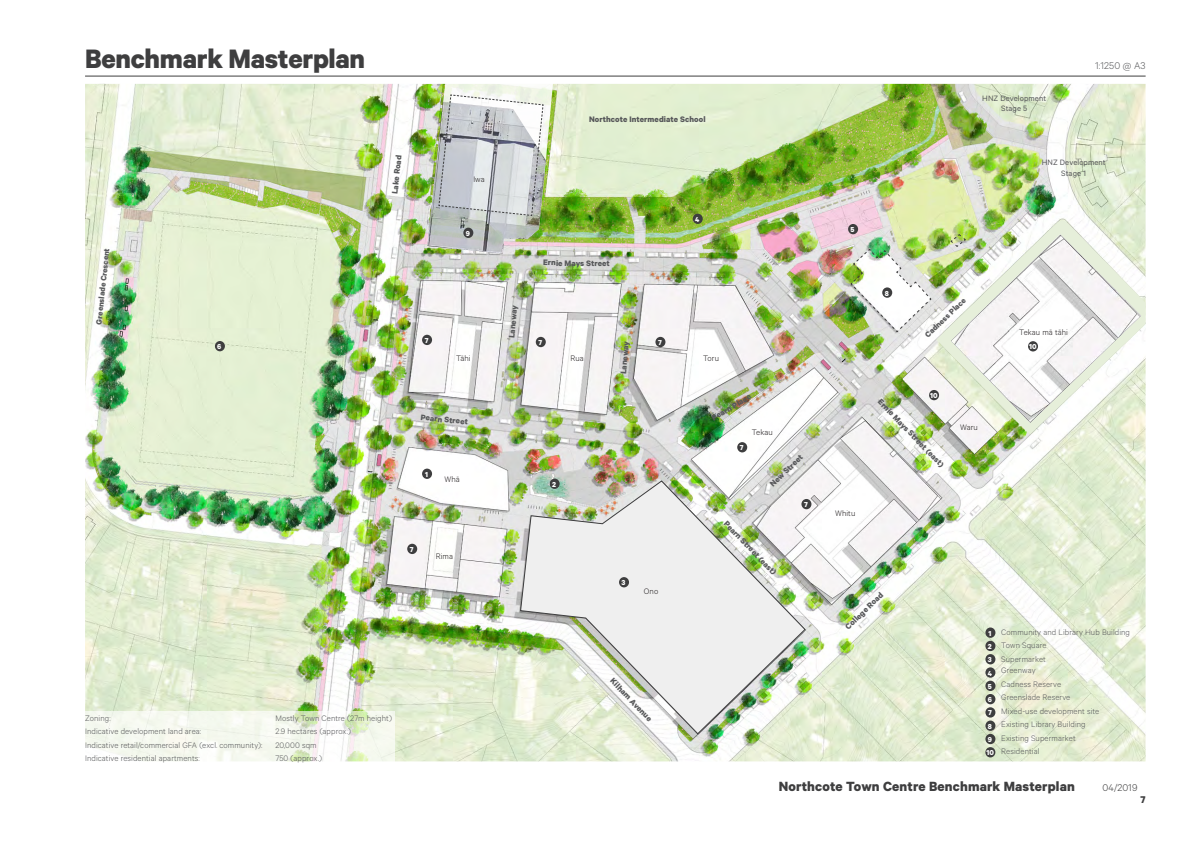
<style>
.page{position:relative;width:1191px;height:842px;background:#fff}
.page>*{position:absolute;margin:0;border:0;box-sizing:border-box;transform-origin:0 0}
.Heading_non-numbered{font:700 30px "Calibre";letter-spacing:-.01em;color:#3e3e3f}
.t1{font:700 15px "Calibre";letter-spacing:.01em;color:#3e3e3f}
.Body{font:300 11px "Calibre";letter-spacing:.01em;color:#57585a}
.t2{font:300 11px "Calibre";letter-spacing:.01em;color:#3e3e3f}
.t3{font:700 11px "Calibre";color:#3e3e3f}
.Body-2{font:300 9px "Calibre";letter-spacing:.01em;color:#57585a}
.Body-3{font:700 9px "Calibre";letter-spacing:.01em;color:#57585a}
.Body-4{font:300 9px "Calibre";letter-spacing:.01em;color:#231f20}
.Body-5{font:8.8px "Calibre";letter-spacing:.01em;color:#57585a}
.Body-6{font:700 8.8px "Calibre";color:#57585a}
.Body-7{font:700 8.1px "Calibre";color:#fff}
</style>
<div class="page">
<img style="left:85px;top:84px;width:1060px;height:677px">
<img style="left:936px;top:218px;width:209px;height:216px">
<div style="left:549px;top:479px;width:10px;height:10px;background:#3e3e3f;border-radius:50%"></div>
<div style="left:848px;top:224px;width:10px;height:10px;background:#3e3e3f;border-radius:50%"></div>
<div style="left:693px;top:214px;width:10px;height:10px;background:#3e3e3f;border-radius:50%"></div>
<div style="left:422px;top:469px;width:10px;height:10px;background:#3e3e3f;border-radius:50%"></div>
<div style="left:737px;top:442px;width:10px;height:10px;background:#3e3e3f;border-radius:50%"></div>
<div style="left:801px;top:499px;width:10px;height:10px;background:#3e3e3f;border-radius:50%"></div>
<div style="left:407px;top:544px;width:10px;height:10px;background:#3e3e3f;border-radius:50%"></div>
<div style="left:422px;top:335px;width:10px;height:10px;background:#3e3e3f;border-radius:50%"></div>
<div style="left:215px;top:341px;width:10px;height:10px;background:#3e3e3f;border-radius:50%"></div>
<div style="left:536px;top:337px;width:10px;height:10px;background:#3e3e3f;border-radius:50%"></div>
<div style="left:655px;top:337px;width:10px;height:10px;background:#3e3e3f;border-radius:50%"></div>
<hr style="left:85px;top:76px;width:1060px;height:1px;background:#3e3e3f">
<svg style="left:520px;top:481px;width:285px;height:253px"></svg>
<img style="left:427px;top:84px;width:126px;height:173px">
<svg style="left:85px;top:711px;width:310px;height:51px;fill:#f5f9ef"></svg>
<img style="left:850px;top:248px;width:81px;height:85px">
<svg style="left:950px;top:234px;width:191px;height:189px"></svg>
<div style="left:1028px;top:341px;width:10px;height:10px;background:#3e3e3f;border-radius:50%"></div>
<div style="left:929px;top:390px;width:10px;height:10px;background:#3e3e3f;border-radius:50%"></div>
<div style="left:619px;top:577px;width:10px;height:10px;background:#3e3e3f;border-radius:50%"></div>
<div style="left:463px;top:228px;width:10px;height:10px;background:#3e3e3f;border-radius:50%"></div>
<div style="left:985px;top:627px;width:10px;height:11px;background:#3e3e3f;border-radius:50%"></div>
<div style="left:985px;top:641px;width:10px;height:10px;background:#3e3e3f;border-radius:50%"></div>
<div style="left:985px;top:654px;width:10px;height:10px;background:#3e3e3f;border-radius:50%"></div>
<div style="left:985px;top:667px;width:10px;height:11px;background:#3e3e3f;border-radius:50%"></div>
<div style="left:985px;top:681px;width:10px;height:10px;background:#3e3e3f;border-radius:50%"></div>
<div style="left:985px;top:694px;width:10px;height:10px;background:#3e3e3f;border-radius:50%"></div>
<div style="left:985px;top:707px;width:10px;height:11px;background:#3e3e3f;border-radius:50%"></div>
<div style="left:985px;top:720px;width:10px;height:11px;background:#3e3e3f;border-radius:50%"></div>
<div style="left:985px;top:734px;width:10px;height:10px;background:#3e3e3f;border-radius:50%"></div>
<svg style="left:438px;top:94px;width:106px;height:122px;background:#c9cdcf"></svg>
<div style="left:985px;top:747px;width:10px;height:10px;background:#3e3e3f;border-radius:50%"></div>
<p class="Heading_non-numbered" style="left:85px;top:40px;width:282px">Benchmark Masterplan</p>
<p class="Body-6" style="left:93px;top:324px;width:78px;rotate:-84deg">Greenslade Crescent</p>
<p class="Body-7" style="left:217px;top:342px;width:6px">6</p>
<p class="Body-3" style="left:389px;top:193px;width:40px;rotate:-84deg">Lake Road</p>
<p class="Body-4" style="left:473px;top:174px;width:13px">Iwa</p>
<p class="Body-7" style="left:466px;top:228px;width:6px">9</p>
<p class="Body-7" style="left:425px;top:335px;width:5px">7</p>
<p class="Body-4" style="left:456px;top:353px;width:16px">Tāhi</p>
<p class="Body-3" style="left:421px;top:411px;width:49px;rotate:6deg">Pearn Street</p>
<p class="Body-7" style="left:425px;top:469px;width:4px">1</p>
<p class="Body-4" style="left:444px;top:474px;width:17px">Whā</p>
<p class="Body-7" style="left:410px;top:544px;width:5px">7</p>
<p class="Body-4" style="left:436px;top:551px;width:19px">Rima</p>
<p class="Body-2" style="left:85px;top:713px;width:27px">Zoning:</p>
<p class="Body-2" style="left:85px;top:726px;width:118px">Indicative development land area:</p>
<p class="Body-2" style="left:85px;top:740px;width:179px">Indicative retail/commercial GFA (excl. community):</p>
<p class="Body-2" style="left:85px;top:753px;width:116px">Indicative residential apartments:</p>
<p class="Body-2" style="left:275px;top:713px;width:118px">Mostly Town Centre (27m height)</p>
<p class="Body-2" style="left:275px;top:726px;width:77px">2.9 hectares (approx.)</p>
<p class="Body-2" style="left:275px;top:740px;width:43px">20,000 sqm</p>
<p class="Body-2" style="left:275px;top:753px;width:48px">750 (approx.)</p>
<p class="Body-3" style="left:506px;top:338px;width:35px;rotate:-85deg">Laneway</p>
<p class="Body-3" style="left:589px;top:114px;width:118px">Northcote Intermediate School</p>
<p class="Body-3" style="left:543px;top:257px;width:68px;rotate:1deg">Ernie Mays Street</p>
<p class="Body-7" style="left:695px;top:214px;width:6px">4</p>
<p class="Body-7" style="left:538px;top:338px;width:5px">7</p>
<p class="Body-7" style="left:658px;top:338px;width:5px">7</p>
<p class="Body-3" style="left:618px;top:374px;width:35px;rotate:-85deg">Laneway</p>
<p class="Body-4" style="left:570px;top:353px;width:15px">Rua</p>
<p class="Body-4" style="left:703px;top:353px;width:17px">Toru</p>
<p class="Body-3" style="left:709px;top:414px;width:46px;rotate:-31deg">Pearn Place</p>
<p class="Body-7" style="left:552px;top:479px;width:5px">2</p>
<p class="Body-7" style="left:621px;top:578px;width:5px">3</p>
<p class="Body-4" style="left:644px;top:586px;width:16px">Ono</p>
<p class="Body-3" style="left:616px;top:675px;width:58px;rotate:46deg">Kilham Avenue</p>
<p class="Body-7" style="left:740px;top:443px;width:5px">7</p>
<p class="Body-4" style="left:751px;top:427px;width:23px">Tekau</p>
<p class="Body-3" style="left:767px;top:481px;width:43px;rotate:-44deg">New Street</p>
<p class="Body-7" style="left:804px;top:500px;width:5px">7</p>
<p class="Body-3" style="left:729px;top:518px;width:73px;rotate:46deg">Pearn Street (east)</p>
<p class="Body-5" style="left:982px;top:93px;width:65px">HNZ Development</p>
<p class="Body-5" style="left:1001px;top:103px;width:28px">Stage 5</p>
<p class="Body" style="left:1095px;top:60px;width:52px">1:1250 @ A3</p>
<p class="Body-7" style="left:850px;top:225px;width:6px">5</p>
<p class="Body-4" style="left:835px;top:508px;width:22px">Whitu</p>
<p class="Body-7" style="left:884px;top:288px;width:6px">8</p>
<p class="Body-6" style="left:922px;top:332px;width:55px;rotate:-44deg">Cadness Place</p>
<p class="Body-7" style="left:930px;top:390px;width:9px">10</p>
<p class="Body-3" style="left:883px;top:397px;width:92px;rotate:46deg">Ernie Mays Street (east)</p>
<p class="Body-4" style="left:960px;top:422px;width:19px">Waru</p>
<p class="Body-5" style="left:1041px;top:157px;width:65px">HNZ Development</p>
<p class="Body-5" style="left:1061px;top:168px;width:26px">Stage 1</p>
<p class="Body-4" style="left:1019px;top:327px;width:50px">Tekau mā tāhi</p>
<p class="Body-7" style="left:1029px;top:342px;width:9px">10</p>
<p class="Body-3" style="left:842px;top:624px;width:51px;rotate:-44deg">College Road</p>
<p class="Body-7" style="left:988px;top:628px;width:4px">1</p>
<p class="Body-7" style="left:988px;top:641px;width:5px">2</p>
<p class="Body-7" style="left:988px;top:655px;width:5px">3</p>
<p class="Body-7" style="left:987px;top:668px;width:6px">4</p>
<p class="Body-7" style="left:988px;top:681px;width:6px">5</p>
<p class="Body-7" style="left:987px;top:695px;width:6px">6</p>
<p class="Body-7" style="left:988px;top:708px;width:5px">7</p>
<p class="Body-7" style="left:988px;top:721px;width:6px">8</p>
<p class="Body-7" style="left:987px;top:734px;width:6px">9</p>
<p class="Body-2" style="left:1001px;top:627px;width:130px">Community and Library Hub Building</p>
<p class="Body-2" style="left:1001px;top:654px;width:46px">Supermarket</p>
<p class="Body-2" style="left:1001px;top:665px;width:36px">Greenway</p>
<p class="Body-2" style="left:1001px;top:679px;width:61px">Cadness Reserve</p>
<p class="Body-2" style="left:1001px;top:692px;width:71px">Greenslade Reserve</p>
<p class="Body-2" style="left:1001px;top:706px;width:100px">Mixed-use development site</p>
<p class="Body-2" style="left:1001px;top:719px;width:86px">Existing Library Building</p>
<p class="Body-2" style="left:1001px;top:732px;width:76px">Existing Supermarket</p>
<p class="Body-2" style="left:1001px;top:640px;width:47px">Town Square</p>
<p class="Body-7" style="left:986px;top:747px;width:9px">10</p>
<p class="Body-2" style="left:1001px;top:746px;width:40px">Residential</p>
<h2 class="t1" style="left:778px;top:777px;width:297px">Northcote Town Centre Benchmark Masterplan</h2>
<p class="t2" style="left:1102px;top:781px;width:37px">04/2019</p>
<p class="t3" style="left:1140px;top:793px;width:7px">7</p>
</div>
